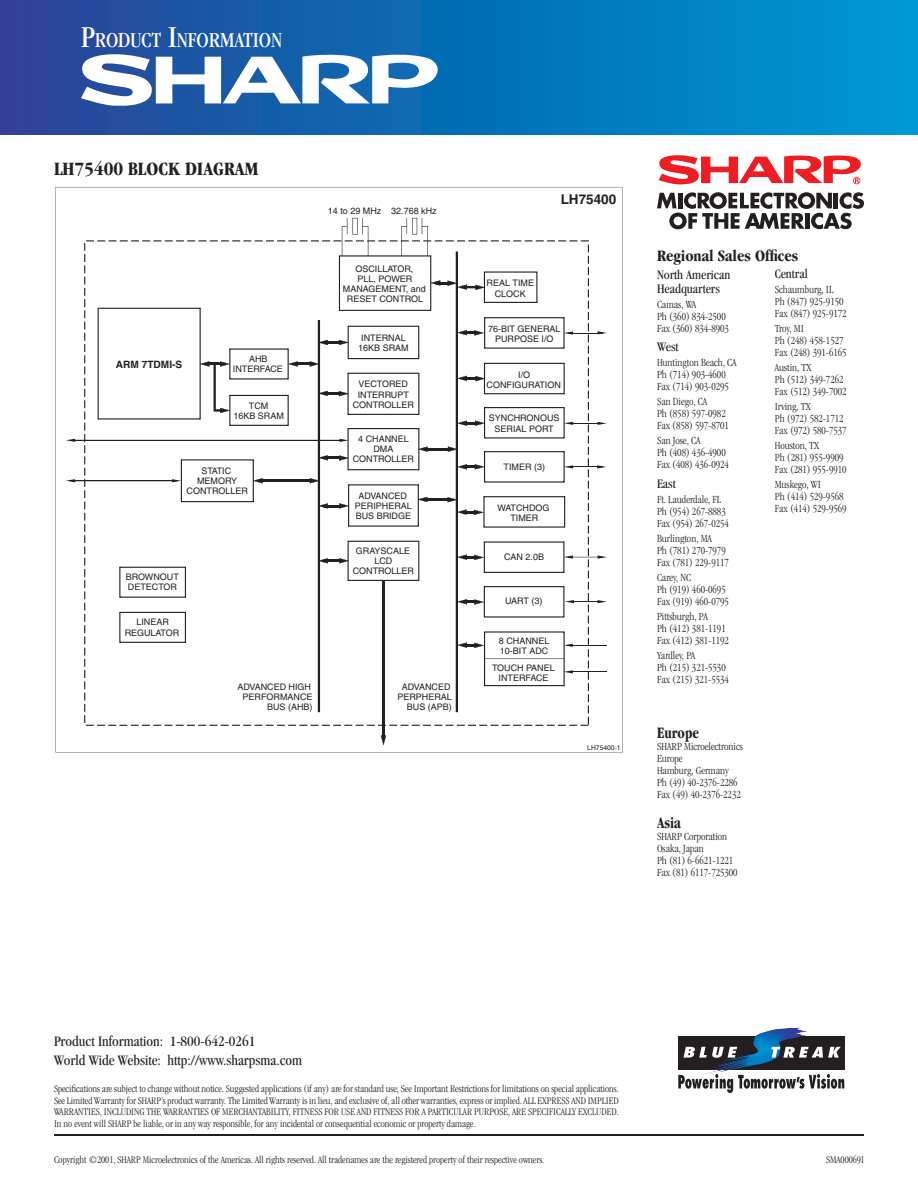
<style>
.page{position:relative;width:918px;height:1188px;background:#fff}
.page>*{position:absolute;margin:0;border:0;box-sizing:border-box;transform-origin:0 0}
.t1{font:condensed 22.05px "Garamond";color:#fff}
.t2{font:700 condensed 19.5px "Garamond";color:#231f20}
.t3{font:700 condensed 16.5px "Garamond";color:#231f20}
.t4{font:700 condensed 16.5px "Garamond";color:#231f20;scale:.9 1}
.t5{font:condensed 15px/19.5px "Garamond";color:#231f20}
.t6{font:condensed 13.5px/13.5px "Garamond";color:#231f20}
.t7{font:700 13.5px "Helvetica";color:#231f20}
.t8{font:300 condensed 11.25px/12px "Garamond";color:#231f20}
.t9{font:300 condensed 10.5px/11.6px "Garamond";color:#231f20;text-align:justify}
.t10{font:700 10.05px "Helvetica";color:#231f20}
.t11{font:9px/10.1px "Helvetica";color:#231f20;text-align:center}
.t12{font:6.75px "Helvetica";color:#231f20}
.s1{font-size:31.5px}
</style>
<div class="page">
<div style="left:0;top:0;width:918px;height:134px;background:linear-gradient(to right,#264296,#0099d4)"></div>
<hr style="left:54px;top:1134px;width:810px;height:1px;background:#231f20">
<svg style="left:81px;top:54px;width:357px;height:52px"></svg>
<svg style="left:657px;top:192px;width:207px;height:37px"></svg>
<svg style="left:659px;top:155px;width:202px;height:30px"></svg>
<svg style="left:56px;top:187px;width:567px;height:565px"></svg>
<svg style="left:458px;top:586px;width:116px;height:32px"></svg>
<hr style="left:569px;top:601px;width:34px;height:1px;background:#231f20">
<svg style="left:598px;top:600px;width:9px;height:3px"></svg>
<svg style="left:678px;top:1028px;width:166px;height:65px"></svg>
<h1 class="t1" style="left:81px;top:28px;width:203px"><span class="s1">P</span>RODUCT <span class="s1">I</span>NFORMATION</h1>
<h2 class="t2" style="left:54px;top:158px;width:206px">LH75400 BLOCK DIAGRAM</h2>
<p class="t10" style="left:116px;top:358px;width:68px">ARM 7TDMI-S</p>
<p class="t11" style="left:233px;top:354px;width:51px">AHB<br>INTERFACE</p>
<p class="t11" style="left:233px;top:400px;width:52px">TCM<br>16KB SRAM</p>
<p class="t11" style="left:187px;top:466px;width:63px">STATIC<br>MEMORY<br>CONTROLLER</p>
<p class="t11" style="left:126px;top:572px;width:55px;text-align:left">BROWNOUT<br>DETECTOR</p>
<p class="t11" style="left:125px;top:617px;width:56px">LINEAR<br>REGULATOR</p>
<p class="t11" style="left:328px;top:206px;width:110px">14 to 29 MHz 32.768 kHz</p>
<p class="t11" style="left:343px;top:263px;width:85px">OSCILLATOR,<br>PLL, POWER<br>MANAGEMENT, and<br>RESET CONTROL</p>
<p class="t11" style="left:358px;top:332px;width:52px">INTERNAL<br>16KB SRAM</p>
<p class="t11" style="left:353px;top:379px;width:63px">VECTORED<br>INTERRUPT<br>CONTROLLER</p>
<p class="t11" style="left:353px;top:434px;width:63px">4 CHANNEL<br>DMA<br>CONTROLLER</p>
<p class="t11" style="left:355px;top:491px;width:58px">ADVANCED<br>PERIPHERAL<br>BUS BRIDGE</p>
<p class="t11" style="left:353px;top:546px;width:63px">GRAYSCALE<br>LCD<br>CONTROLLER</p>
<p class="t11" style="left:238px;top:682px;width:76px;text-align:right">ADVANCED HIGH<br>PERFORMANCE<br>BUS (AHB)</p>
<p class="t11" style="left:397px;top:682px;width:56px;text-align:right">ADVANCED<br>PERPHERAL<br>BUS (APB)</p>
<p class="t7" style="left:561px;top:191px;width:57px">LH75400</p>
<p class="t11" style="left:487px;top:278px;width:49px">REAL TIME<br>CLOCK</p>
<p class="t11" style="left:488px;top:323px;width:74px">76-BIT GENERAL<br>PURPOSE I/O</p>
<p class="t11" style="left:487px;top:369px;width:76px">I/O<br>CONFIGURATION</p>
<p class="t11" style="left:489px;top:413px;width:72px">SYNCHRONOUS<br>SERIAL PORT</p>
<p class="t11" style="left:504px;top:462px;width:43px">TIMER (3)</p>
<p class="t11" style="left:498px;top:503px;width:53px">WATCHDOG<br>TIMER</p>
<p class="t11" style="left:504px;top:552px;width:41px">CAN 2.0B</p>
<p class="t11" style="left:505px;top:596px;width:39px">UART (3)</p>
<p class="t11" style="left:499px;top:635px;width:52px;text-align:left">8 CHANNEL<br>10-BIT ADC</p>
<p class="t11" style="left:492px;top:662px;width:64px">TOUCH PANEL<br>INTERFACE</p>
<p class="t12" style="left:587px;top:743px;width:35px">LH75400-1</p>
<h3 class="t3" style="left:657px;top:246px;width:143px">Regional Sales Offices</h3>
<p class="t6" style="left:657px;top:268px;width:75px">North American<br>Headquarters</p>
<p class="t8" style="left:657px;top:298px;width:73px">Camas, WA<br>Ph (360) 834-2500<br>Fax (360) 834-8903</p>
<p class="t6" style="left:657px;top:340px;width:23px">West</p>
<p class="t8" style="left:657px;top:356px;width:81px">Huntington Beach, CA<br>Ph (714) 903-4600<br>Fax (714) 903-0295</p>
<p class="t8" style="left:657px;top:395px;width:73px">San Diego, CA<br>Ph (858) 597-0982<br>Fax (858) 597-8701</p>
<p class="t8" style="left:657px;top:434px;width:73px">San Jose, CA<br>Ph (408) 436-4900<br>Fax (408) 436-0924</p>
<p class="t6" style="left:657px;top:476px;width:20px">East</p>
<p class="t8" style="left:657px;top:493px;width:73px">Ft. Lauderdale, FL<br>Ph (954) 267-8883<br>Fax (954) 267-0254</p>
<p class="t8" style="left:657px;top:532px;width:73px">Burlington, MA<br>Ph (781) 270-7979<br>Fax (781) 229-9117</p>
<p class="t8" style="left:657px;top:571px;width:73px">Carey, NC<br>Ph (919) 460-0695<br>Fax (919) 460-0795</p>
<p class="t8" style="left:657px;top:610px;width:73px">Pittsburgh, PA<br>Ph (412) 381-1191<br>Fax (412) 381-1192</p>
<p class="t8" style="left:657px;top:649px;width:73px">Yardley, PA<br>Ph (215) 321-5530<br>Fax (215) 321-5534</p>
<h3 class="t4" style="left:657px;top:723px;width:48px">Europe</h3>
<p class="t8" style="left:657px;top:740px;width:87px">SHARP Microelectronics<br>Europe<br>Hamburg, Germany<br>Ph (49) 40-2376-2286<br>Fax (49) 40-2376-2232</p>
<h3 class="t4" style="left:657px;top:813px;width:28px">Asia</h3>
<p class="t8" style="left:657px;top:830px;width:82px">SHARP Corporation<br>Osaka, Japan<br>Ph (81) 6-6621-1221<br>Fax (81) 6117-725300</p>
<p class="t6" style="left:775px;top:267px;width:34px">Central</p>
<p class="t8" style="left:775px;top:284px;width:73px">Schaumburg, IL<br>Ph (847) 925-9150<br>Fax (847) 925-9172</p>
<p class="t8" style="left:775px;top:323px;width:73px">Troy, MI<br>Ph (248) 458-1527<br>Fax (248) 391-6165</p>
<p class="t8" style="left:775px;top:362px;width:73px">Austin, TX<br>Ph (512) 349-7262<br>Fax (512) 349-7002</p>
<p class="t8" style="left:775px;top:401px;width:73px">Irving, TX<br>Ph (972) 582-1712<br>Fax (972) 580-7537</p>
<p class="t8" style="left:775px;top:440px;width:73px">Houston, TX<br>Ph (281) 955-9909<br>Fax (281) 955-9910</p>
<p class="t8" style="left:775px;top:479px;width:73px">Muskego, WI<br>Ph (414) 529-9568<br>Fax (414) 529-9569</p>
<h3 class="t5" style="left:54px;top:1031px;width:250px">Product Information: 1-800-642-0261<br>World Wide Website: http://www.sharpsma.com</h3>
<p class="t9" style="left:54px;top:1083px;width:566px">Specifications are subject to change without notice. Suggested applications (if any) are for standard use; See Important Restrictions for limitations on special applications.<br>See Limited Warranty for SHARP’s product warranty. The Limited Warranty is in lieu, and exclusive of, all other warranties, express or implied. ALL EXPRESS AND IMPLIED WARRANTIES, INCLUDING THE WARRANTIES OF MERCHANTABILITY, FITNESS FOR USE AND FITNESS FOR A PARTICULAR PURPOSE, ARE SPECIFICALLY EXCLUDED.<br>In no event will SHARP be liable, or in any way responsible, for any incidental or consequential economic or property damage.</p>
<p class="t9" style="left:54px;top:1153px;width:492px">Copyright ©2001, SHARP Microelectronics of the Americas. All rights reserved. All tradenames are the registered property of their respective owners.</p>
<p class="t9" style="left:826px;top:1153px;width:39px">SMA00069I</p>
</div>
